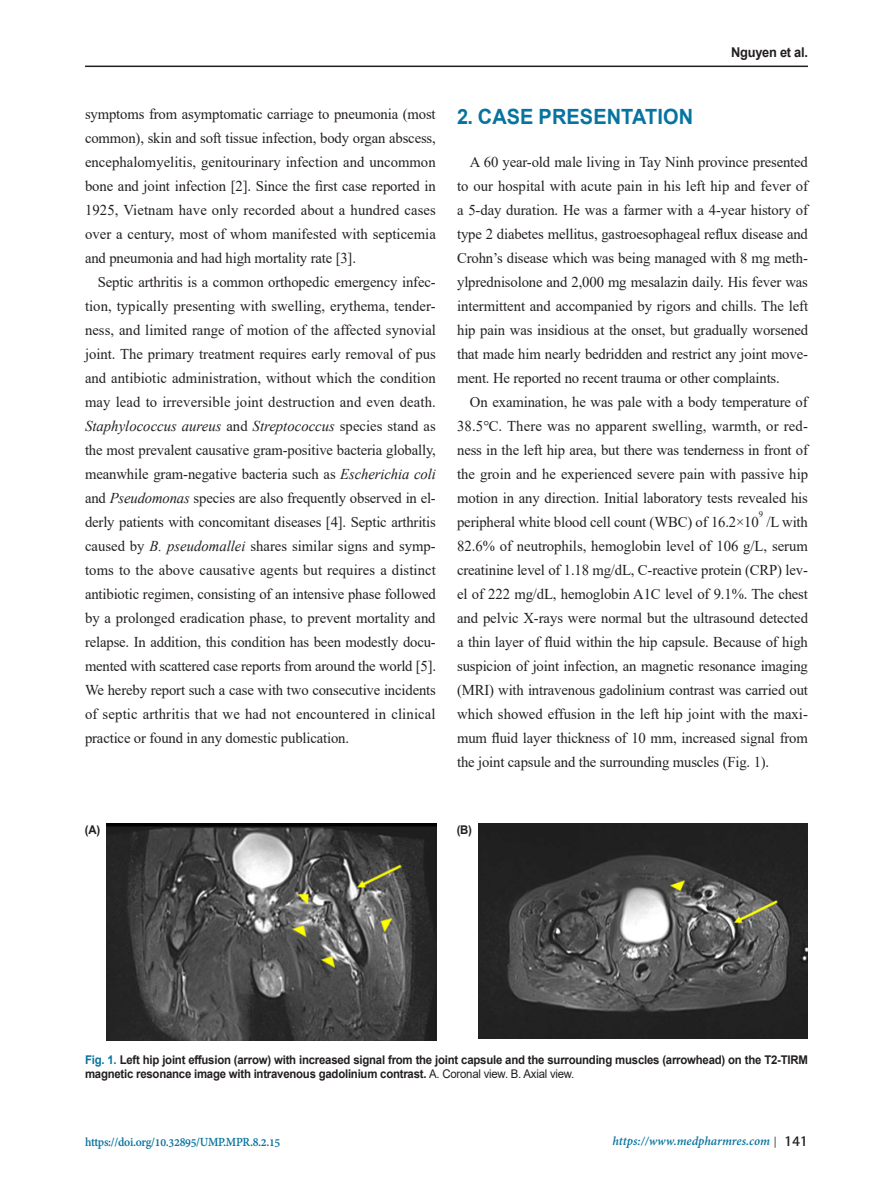
<style>
.page{position:relative;width:893px;height:1191px;background:#fff}
.page>*{position:absolute;margin:0;border:0;box-sizing:border-box;transform-origin:0 0}
.headiing_1st{font:700 21px "Arial";letter-spacing:.005em;color:#07749f;scale:.95 1}
.main_text{font:15px/24px "Times New Roman";letter-spacing:-.01em;color:#231f20;text-align:justify}
.t1{font:700 13.5px "Adobe Devanagari";letter-spacing:-.02em;color:#07749f;scale:.95 1}
.t2{font:italic 700 13.5px "Adobe Devanagari";letter-spacing:-.005em;color:#07749f}
.t3{font:700 13.5px "Arial";letter-spacing:-.02em;color:#231f20;scale:.95 1}
.fig_title{font:700 12px/14.4px "Arial";letter-spacing:-.02em;color:#231f20;scale:.95 1}
.main_text-2{font:8.7px "Times New Roman";color:#231f20}
.s1{font-style:italic}
.s2{color:#07749f}
.s3{font-weight:400}
.s4{font-weight:400;font-style:normal;font-size:12px;color:#231f20}
.s5{font-family:"Rotis Semi Sans Std";font-style:normal;font-size:15px;color:#231f20}
</style>
<div class="page">
<hr style="left:85px;top:66px;width:723px;height:1px;background:#231f20">
<img style="left:106px;top:823px;width:330px;height:217px">
<img style="left:478px;top:823px;width:330px;height:215px">
<p class="main_text" style="left:85px;top:101px;width:352px">symptoms from asymptomatic carriage to pneumonia (most common), skin and soft tissue infection, body organ abscess, encephalomyelitis, genitourinary infection and uncommon bone and joint infection [2]. Since the first case reported in 1925, Vietnam have only recorded about a hundred cases over a century, most of whom manifested with septicemia and pneumonia and had high mortality rate [3].</p>
<p class="main_text" style="left:85px;top:269px;width:352px;text-indent:13px">Septic arthritis is a common orthopedic emergency infec&shy;tion, typically presenting with swelling, erythema, tender&shy;ness, and limited range of motion of the affected synovial joint. The primary treatment requires early removal of pus and antibiotic administration, without which the condition may lead to irreversible joint destruction and even death.<br><span class="s1">Staphylococcus aureus</span> and <span class="s1">Streptococcus</span> species stand as the most prevalent causative gram-positive bacteria globally, meanwhile gram-negative bacteria such as <span class="s1">Escherichia coli </span>and <span class="s1">Pseudomonas</span> species are also frequently observed in el&shy;derly patients with concomitant diseases [4]. Septic arthritis caused by <span class="s1">B. pseudomallei</span> shares similar signs and symp&shy;toms to the above causative agents but requires a distinct antibiotic regimen, consisting of an intensive phase followed by a prolonged eradication phase, to prevent mortality and relapse. In addition, this condition has been modestly docu&shy;mented with scattered case reports from around the world [5].<br>We hereby report such a case with two consecutive incidents of septic arthritis that we had not encountered in clinical practice or found in any domestic publication.</p>
<p class="t3" style="left:731px;top:42px;width:82px">Nguyen et al.</p>
<p class="headiing_1st" style="left:457px;top:102px;width:250px">2. CASE PRESENTATION</p>
<p class="main_text" style="left:457px;top:149px;width:352px;text-indent:13px">A 60 year-old male living in Tay Ninh province presented to our hospital with acute pain in his left hip and fever of a 5-day duration. He was a farmer with a 4-year history of type 2 diabetes mellitus, gastroesophageal reflux disease and Crohn’s disease which was being managed with 8 mg meth&shy;ylprednisolone and 2,000 mg mesalazin daily. His fever was intermittent and accompanied by rigors and chills. The left hip pain was insidious at the onset, but gradually worsened that made him nearly bedridden and restrict any joint move&shy;ment. He reported no recent trauma or other complaints.</p>
<p class="main_text" style="left:457px;top:389px;width:352px;text-indent:13px">On examination, he was pale with a body temperature of 38.5℃. There was no apparent swelling, warmth, or red&shy;ness in the left hip area, but there was tenderness in front of the groin and he experienced severe pain with passive hip motion in any direction. Initial laboratory tests revealed his peripheral white blood cell count (WBC) of 16.2×10</p>
<p class="main_text-2" style="left:759px;top:508px;width:6px">9</p>
<p class="main_text" style="left:457px;top:509px;width:352px;text-indent:309px">/L with 82.6% of neutrophils, hemoglobin level of 106 g/L, serum creatinine level of 1.18 mg/dL, C-reactive protein (CRP) lev&shy;el of 222 mg/dL, hemoglobin A1C level of 9.1%. The chest and pelvic X-rays were normal but the ultrasound detected a thin layer of fluid within the hip capsule. Because of high suspicion of joint infection, an magnetic resonance imaging (MRI) with intravenous gadolinium contrast was carried out which showed effusion in the left hip joint with the maxi&shy;mum fluid layer thickness of 10 mm, increased signal from the joint capsule and the surrounding muscles (Fig. 1).</p>
<p class="fig_title" style="left:85px;top:823px;width:18px">(A)</p>
<p class="fig_title" style="left:457px;top:823px;width:18px">(B)</p>
<p class="fig_title" style="left:85px;top:1052px;width:762px"><span class="s2">Fig. 1.</span> Left hip joint effusion (arrow) with increased signal from the joint capsule and the surrounding muscles (arrowhead) on the T2-TIRM magnetic resonance image with intravenous gadolinium contrast. <span class="s3">A. Coronal view. B. Axial view.</span></p>
<p class="t1" style="left:85px;top:1134px;width:207px">https://doi.org/10.32895/UMP.MPR.8.2.15</p>
<p class="t2" style="left:613px;top:1133px;width:197px">https://www.medpharmres.com <span class="s4">|</span> <span class="s5">141</span></p>
</div>
